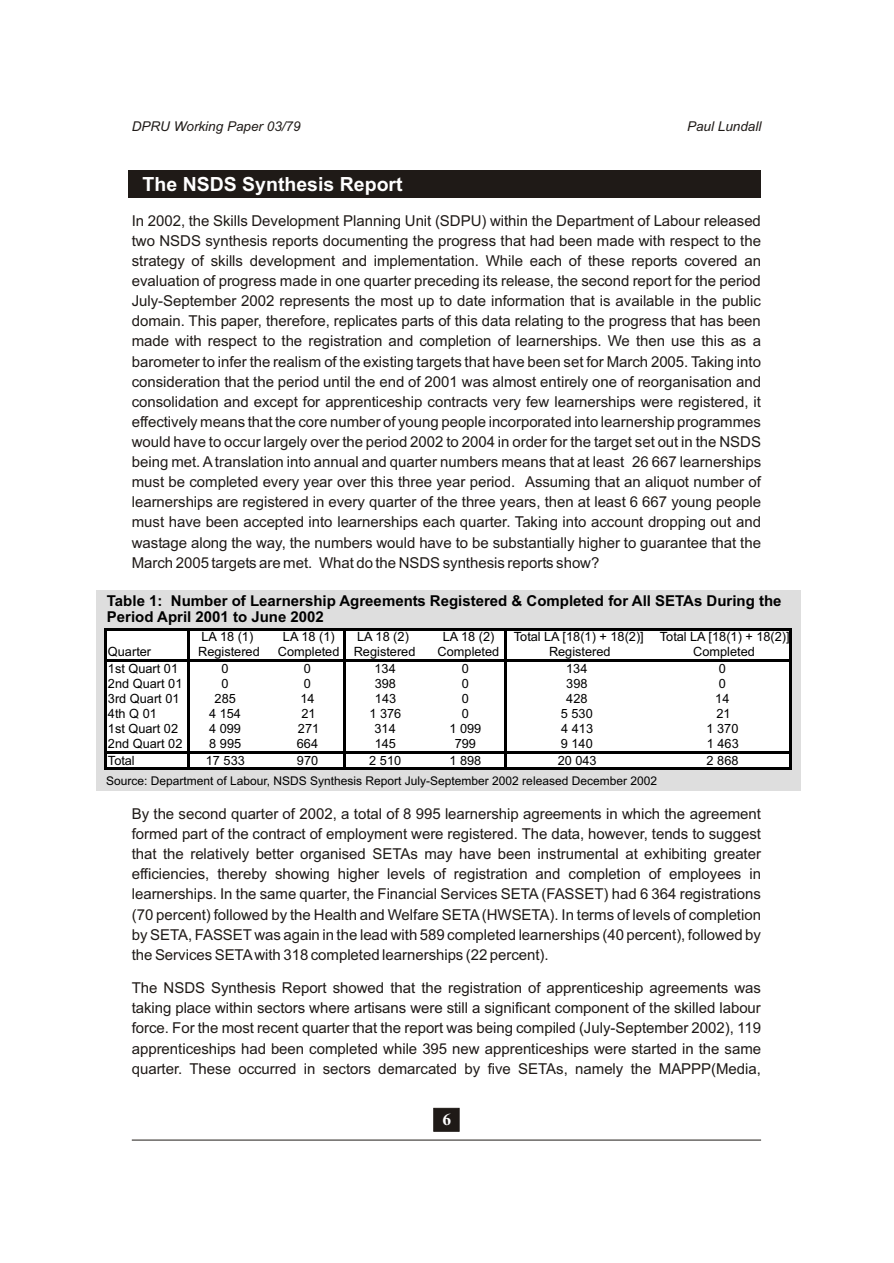
<style>
.page{position:relative;width:894px;height:1263px;background:#fff}
.page>*{position:absolute;margin:0;border:0;box-sizing:border-box;transform-origin:0 0}
.t1{font:700 19.5px "Arial";color:#fff}
.t2{font:700 16.8px "Times New Roman";color:#fff;scale:1.04 1}
.t3{font:15px/20.1px "Arial";letter-spacing:-.005em;color:#1f1a17;text-align:justify}
.t4{font:700 15px/16.8px "Arial";color:#000}
.t5{font:italic 13.5px "Arial";color:#1f1a17}
.t6{font:12.75px "Arial";color:#000}
.t7{font:12px "Arial";color:#000}
</style>
<div class="page">
<div style="left:128px;top:171px;width:633px;height:27px;background:#1f1a17"></div>
<div style="left:434px;top:1108px;width:25px;height:23px;background:#1f1a17;border:1px solid #1f1a17"></div>
<hr style="left:132px;top:1140px;width:629px;height:1px;background:#1f1a17">
<div style="left:96px;top:590px;width:705px;height:201px;background:#dedede"></div>
<div style="left:106px;top:630px;width:685px;height:138px;background:#fff"></div>
<hr style="left:104px;top:629px;width:3px;height:141px;background:#000">
<hr style="left:187px;top:631px;width:2px;height:139px;background:#000">
<hr style="left:343px;top:631px;width:2px;height:139px;background:#000">
<hr style="left:504px;top:631px;width:2px;height:139px;background:#000">
<hr style="left:790px;top:631px;width:2px;height:139px;background:#000">
<hr style="left:107px;top:629px;width:685px;height:2px;background:#000">
<hr style="left:107px;top:660px;width:685px;height:2px;background:#000">
<hr style="left:107px;top:752px;width:685px;height:2px;background:#000">
<hr style="left:107px;top:768px;width:685px;height:2px;background:#000">
<p class="t5" style="left:132px;top:121px;width:170px">DPRU Working Paper 03/79</p>
<p class="t5" style="left:687px;top:121px;width:76px">Paul Lundall</p>
<h1 class="t1" style="left:143px;top:177px;width:262px">The NSDS Synthesis Report</h1>
<p class="t3" style="left:132px;top:212px;width:631px">In 2002, the Skills Development Planning Unit (SDPU) within the Department of Labour released two NSDS synthesis reports documenting the progress that had been made with respect to the strategy of skills development and implementation. While each of these reports covered an evaluation of progress made in one quarter preceding its release, the second report for the period July-September 2002 represents the most up to date information that is available in the public domain. This paper, therefore, replicates parts of this data relating to the progress that has been made with respect to the registration and completion of learnerships. We then use this as a barometer to infer the realism of the existing targets that have been set for March 2005. Taking into consideration that the period until the end of 2001 was almost entirely one of reorganisation and consolidation and except for apprenticeship contracts very few learnerships were registered, it effectively means that the core number of young people incorporated into learnership programmes would have to occur largely over the period 2002 to 2004 in order for the target set out in the NSDS being met. A translation into annual and quarter numbers means that at least 26 667 learnerships must be completed every year over this three year period. Assuming that an aliquot number of learnerships are registered in every quarter of the three years, then at least 6 667 young people must have been accepted into learnerships each quarter. Taking into account dropping out and wastage along the way, the numbers would have to be substantially higher to guarantee that the March 2005 targets are met. What do the NSDS synthesis reports show?</p>
<p class="t4" style="left:107px;top:593px;width:676px">Table 1: Number of Learnership Agreements Registered &amp; Completed for All SETAs During the<br>Period April 2001 to June 2002</p>
<p class="t6" style="left:202px;top:632px;width:53px">LA 18 (1)</p>
<p class="t6" style="left:283px;top:632px;width:53px">LA 18 (1)</p>
<p class="t6" style="left:357px;top:632px;width:53px">LA 18 (2)</p>
<p class="t6" style="left:443px;top:632px;width:53px">LA 18 (2)</p>
<p class="t6" style="left:514px;top:632px;width:131px">Total LA [18(1) + 18(2)]</p>
<p class="t6" style="left:660px;top:632px;width:131px">Total LA [18(1) + 18(2)]</p>
<p class="t6" style="left:108px;top:647px;width:45px">Quarter</p>
<p class="t6" style="left:198px;top:647px;width:63px">Registered</p>
<p class="t6" style="left:278px;top:647px;width:139px">Completed Registered</p>
<p class="t6" style="left:438px;top:647px;width:63px">Completed</p>
<p class="t6" style="left:549px;top:647px;width:63px">Registered</p>
<p class="t6" style="left:693px;top:647px;width:63px">Completed</p>
<p class="t6" style="left:108px;top:663px;width:72px">1st Quart 01</p>
<p class="t6" style="left:221px;top:663px;width:9px">0</p>
<p class="t6" style="left:304px;top:663px;width:9px">0</p>
<p class="t6" style="left:375px;top:663px;width:23px">134</p>
<p class="t6" style="left:462px;top:663px;width:9px">0</p>
<p class="t6" style="left:566px;top:663px;width:23px">134</p>
<p class="t6" style="left:719px;top:663px;width:9px">0</p>
<p class="t6" style="left:108px;top:678px;width:76px">2nd Quart 01</p>
<p class="t6" style="left:221px;top:678px;width:9px">0</p>
<p class="t6" style="left:304px;top:678px;width:9px">0</p>
<p class="t6" style="left:375px;top:678px;width:23px">398</p>
<p class="t6" style="left:462px;top:678px;width:9px">0</p>
<p class="t6" style="left:566px;top:678px;width:23px">398</p>
<p class="t6" style="left:719px;top:678px;width:9px">0</p>
<p class="t6" style="left:108px;top:694px;width:73px">3rd Quart 01</p>
<p class="t6" style="left:215px;top:694px;width:23px">285</p>
<p class="t6" style="left:300px;top:694px;width:16px">14</p>
<p class="t6" style="left:375px;top:694px;width:23px">143</p>
<p class="t6" style="left:462px;top:694px;width:9px">0</p>
<p class="t6" style="left:566px;top:694px;width:23px">428</p>
<p class="t6" style="left:715px;top:694px;width:16px">14</p>
<p class="t6" style="left:108px;top:709px;width:50px">4th Q 01</p>
<p class="t6" style="left:209px;top:709px;width:33px">4 154</p>
<p class="t6" style="left:301px;top:709px;width:16px">21</p>
<p class="t6" style="left:369px;top:709px;width:33px">1 376</p>
<p class="t6" style="left:462px;top:709px;width:9px">0</p>
<p class="t6" style="left:561px;top:709px;width:33px">5 530</p>
<p class="t6" style="left:716px;top:709px;width:16px">21</p>
<p class="t6" style="left:108px;top:724px;width:72px">1st Quart 02</p>
<p class="t6" style="left:209px;top:724px;width:33px">4 099</p>
<p class="t6" style="left:298px;top:724px;width:23px">271</p>
<p class="t6" style="left:375px;top:724px;width:23px">314</p>
<p class="t6" style="left:450px;top:724px;width:33px">1 099</p>
<p class="t6" style="left:561px;top:724px;width:33px">4 413</p>
<p class="t6" style="left:707px;top:724px;width:33px">1 370</p>
<p class="t6" style="left:108px;top:739px;width:76px">2nd Quart 02</p>
<p class="t6" style="left:209px;top:739px;width:33px">8 995</p>
<p class="t6" style="left:297px;top:739px;width:23px">664</p>
<p class="t6" style="left:375px;top:739px;width:23px">145</p>
<p class="t6" style="left:455px;top:739px;width:23px">799</p>
<p class="t6" style="left:561px;top:739px;width:33px">9 140</p>
<p class="t6" style="left:707px;top:739px;width:33px">1 463</p>
<p class="t6" style="left:108px;top:756px;width:28px">Total</p>
<p class="t6" style="left:206px;top:756px;width:40px">17 533</p>
<p class="t6" style="left:297px;top:756px;width:23px">970</p>
<p class="t6" style="left:369px;top:756px;width:33px">2 510</p>
<p class="t6" style="left:449px;top:756px;width:33px">1 898</p>
<p class="t6" style="left:558px;top:756px;width:40px">20 043</p>
<p class="t6" style="left:707px;top:756px;width:33px">2 868</p>
<p class="t7" style="left:106px;top:776px;width:552px">Source: Department of Labour, NSDS Synthesis Report July-September 2002 released December 2002</p>
<p class="t3" style="left:132px;top:805px;width:631px">By the second quarter of 2002, a total of 8 995 learnership agreements in which the agreement formed part of the contract of employment were registered. The data, however, tends to suggest that the relatively better organised SETAs may have been instrumental at exhibiting greater efficiencies, thereby showing higher levels of registration and completion of employees in learnerships. In the same quarter, the Financial Services SETA (FASSET) had 6 364 registrations (70 percent) followed by the Health and Welfare SETA (HWSETA). In terms of levels of completion by SETA, FASSET was again in the lead with 589 completed learnerships (40 percent), followed by the Services SETA with 318 completed learnerships (22 percent).</p>
<p class="t3" style="left:132px;top:979px;width:631px">The NSDS Synthesis Report showed that the registration of apprenticeship agreements was taking place within sectors where artisans were still a significant component of the skilled labour force. For the most recent quarter that the report was being compiled (July-September 2002), 119 apprenticeships had been completed while 395 new apprenticeships were started in the same quarter. These occurred in sectors demarcated by five SETAs, namely the MAPPP(Media,</p>
<p class="t2" style="left:442px;top:1114px;width:10px">6</p>
</div>
